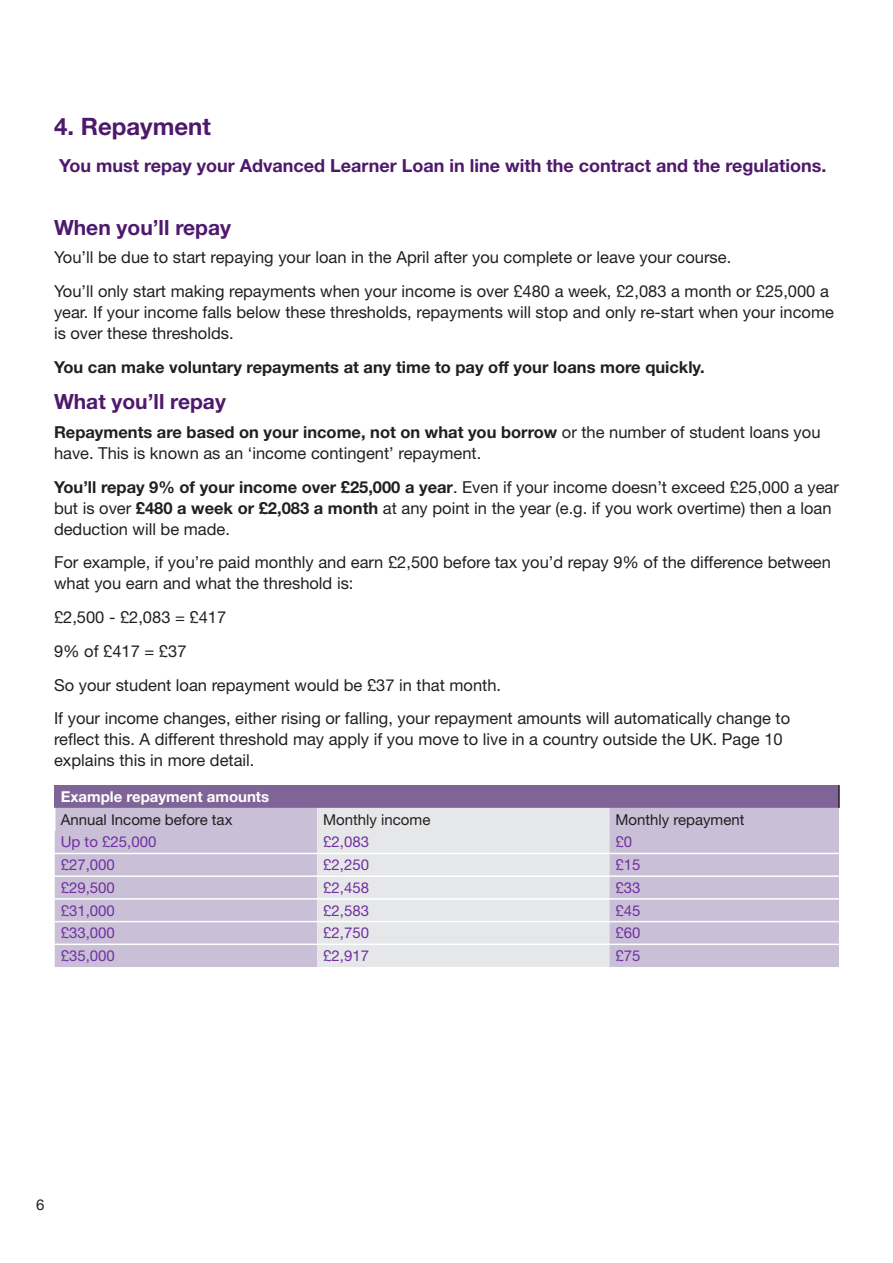
<style>
.page{position:relative;width:893px;height:1263px;background:#fff}
.page>*{position:absolute;margin:0;border:0;box-sizing:border-box;transform-origin:0 0}
.t1{font:700 24px "Helvetica Neue LT Std";color:#4e196c}
.t2{font:700 21px "Helvetica Neue LT Std";color:#4e196c}
.t3{font:700 18px "Helvetica Neue LT Std";color:#4e196c}
.t4{font:16.5px/21px "Helvetica Neue LT Std";color:#231f20}
.t5{font:700 16.5px "Helvetica Neue LT Std";color:#231f20}
.t6{font:15px "Helvetica Neue LT Std";color:#7030a0}
.t7{font:15px "Helvetica Neue LT Std";color:#231f20}
.t8{font:700 15px "Helvetica Neue LT Std";color:#fff}
.s1{font-weight:700}
</style>
<div class="page">
<div style="left:55px;top:785px;width:784px;height:23px;background:#806497"></div>
<div style="left:55px;top:808px;width:784px;height:159px;background:#c9bfd6"></div>
<div style="left:317px;top:808px;width:292px;height:159px;background:#e6e7e9"></div>
<hr style="left:838px;top:785px;width:2px;height:23px;background:#231f20">
<hr style="left:54px;top:808px;width:2px;height:23px;background:#fff">
<hr style="left:55px;top:853px;width:262px;height:1px;background:#fff">
<hr style="left:317px;top:853px;width:292px;height:1px;background:#fff">
<hr style="left:609px;top:853px;width:230px;height:1px;background:#fff">
<hr style="left:55px;top:875px;width:262px;height:2px;background:#fff">
<hr style="left:317px;top:875px;width:292px;height:2px;background:#fff">
<hr style="left:609px;top:875px;width:230px;height:2px;background:#fff">
<hr style="left:55px;top:898px;width:262px;height:2px;background:#fff">
<hr style="left:317px;top:898px;width:292px;height:2px;background:#fff">
<hr style="left:609px;top:898px;width:230px;height:2px;background:#fff">
<hr style="left:55px;top:921px;width:262px;height:1px;background:#fff">
<hr style="left:317px;top:921px;width:292px;height:1px;background:#fff">
<hr style="left:609px;top:921px;width:230px;height:1px;background:#fff">
<hr style="left:55px;top:943px;width:262px;height:2px;background:#fff">
<hr style="left:317px;top:943px;width:292px;height:2px;background:#fff">
<hr style="left:609px;top:943px;width:230px;height:2px;background:#fff">
<p class="t1" style="left:54px;top:112px;width:158px">4. Repayment</p>
<p class="t3" style="left:59px;top:154px;width:769px">You must repay your Advanced Learner Loan in line with the contract and the regulations.</p>
<p class="t2" style="left:54px;top:214px;width:178px">When you’ll repay</p>
<p class="t4" style="left:54px;top:240px;width:776px;line-height:33.8px">You’ll be due to start repaying your loan in the April after you complete or leave your course.<br>You’ll only start making repayments when your income is over £480 a week, £2,083 a month or £25,000 a</p>
<p class="t4" style="left:54px;top:301px;width:781px">year. If your income falls below these thresholds, repayments will stop and only re-start when your income is over these thresholds.</p>
<p class="t5" style="left:54px;top:356px;width:652px">You can make voluntary repayments at any time to pay off your loans more quickly.</p>
<p class="t2" style="left:54px;top:389px;width:173px">What you’ll repay</p>
<p class="t4" style="left:54px;top:421px;width:768px"><span class="s1">Repayments are based on your income, not on what you borrow</span> or the number of student loans you have. This is known as an ‘income contingent’ repayment.</p>
<p class="t4" style="left:54px;top:476px;width:786px"><span class="s1">You’ll repay 9% of your income over £25,000 a year</span>. Even if your income doesn’t exceed £25,000 a year but is over <span class="s1">£480 a week or £2,083 a month</span> at any point in the year (e.g. if you work overtime) then a loan deduction will be made.</p>
<p class="t4" style="left:54px;top:552px;width:778px">For example, if you’re paid monthly and earn £2,500 before tax you’d repay 9% of the difference between what you earn and what the threshold is:</p>
<p class="t4" style="left:54px;top:606px;width:174px">£2,500 - £2,083 = £417</p>
<p class="t4" style="left:54px;top:640px;width:134px">9% of £417 = £37</p>
<p class="t4" style="left:54px;top:674px;width:449px">So your student loan repayment would be £37 in that month.</p>
<p class="t4" style="left:54px;top:708px;width:738px">If your income changes, either rising or falling, your repayment amounts will automatically change to reflect this. A different threshold may apply if you move to live in a country outside the UK. Page 10 explains this in more detail.</p>
<p class="t8" style="left:61px;top:787px;width:210px">Example repayment amounts</p>
<p class="t7" style="left:61px;top:810px;width:173px">Annual Income before tax</p>
<p class="t7" style="left:323px;top:810px;width:109px">Monthly income</p>
<p class="t7" style="left:615px;top:810px;width:131px">Monthly repayment</p>
<p class="t6" style="left:61px;top:833px;width:97px">Up to £25,000</p>
<p class="t6" style="left:323px;top:833px;width:47px">£2,083</p>
<p class="t6" style="left:615px;top:833px;width:18px">£0</p>
<p class="t6" style="left:61px;top:856px;width:56px">£27,000</p>
<p class="t6" style="left:323px;top:856px;width:47px">£2,250</p>
<p class="t6" style="left:615px;top:856px;width:27px">£15</p>
<p class="t6" style="left:61px;top:879px;width:56px">£29,500</p>
<p class="t6" style="left:323px;top:879px;width:47px">£2,458</p>
<p class="t6" style="left:615px;top:879px;width:27px">£33</p>
<p class="t6" style="left:61px;top:901px;width:56px">£31,000</p>
<p class="t6" style="left:323px;top:901px;width:47px">£2,583</p>
<p class="t6" style="left:615px;top:901px;width:27px">£45</p>
<p class="t6" style="left:61px;top:924px;width:56px">£33,000</p>
<p class="t6" style="left:323px;top:924px;width:47px">£2,750</p>
<p class="t6" style="left:615px;top:924px;width:27px">£60</p>
<p class="t6" style="left:61px;top:947px;width:56px">£35,000</p>
<p class="t6" style="left:323px;top:947px;width:47px">£2,917</p>
<p class="t6" style="left:615px;top:947px;width:27px">£75</p>
<p class="t7" style="left:36px;top:1195px;width:10px">6</p>
</div>
